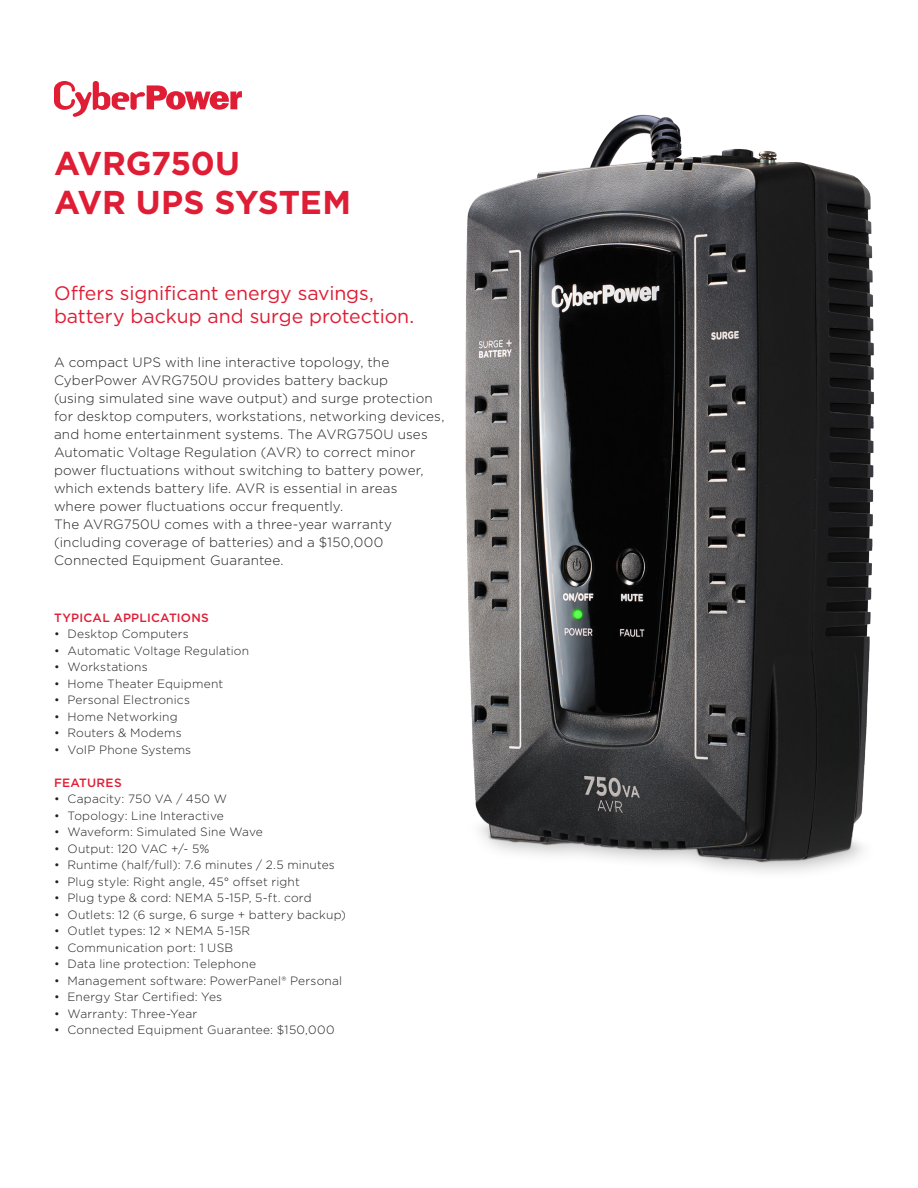
<style>
.page{position:relative;width:918px;height:1188px;background:#fff}
.page>*{position:absolute;margin:0;border:0;box-sizing:border-box;transform-origin:0 0}
.WCAG_Product_Title_Front_Page{font:700 33px/39px "Gotham";letter-spacing:-.005em;color:#df1d35}
.WCAG_Subhead{font:19.5px/23.4px "Gotham";color:#df1d35}
.WCAG_Paragraph{font:300 13.5px/18px "Gotham";letter-spacing:.01em;color:#231f20}
.t1{font:300 12px "Gotham";letter-spacing:.015em;color:#231f20}
.WCAG_Bullet_Header{font:500 12px "Gotham";letter-spacing:.02em;color:#df1d35}
</style>
<div class="page">
<img style="left:465px;top:114px;width:409px;height:759px">
<svg style="left:54px;top:81px;width:188px;height:36px"></svg>
<p class="WCAG_Product_Title_Front_Page" style="left:54px;top:144px;width:299px">AVRG750U<br>AVR UPS SYSTEM</p>
<p class="WCAG_Subhead" style="left:54px;top:281px;width:362px">Offers significant energy savings, battery backup and surge protection.</p>
<p class="WCAG_Paragraph" style="left:54px;top:353px;width:392px">A compact UPS with line interactive topology, the CyberPower AVRG750U provides battery backup<br>(using simulated sine wave output) and surge protection for desktop computers, workstations, networking devices, and home entertainment systems. The AVRG750U uses Automatic Voltage Regulation (AVR) to correct minor power fluctuations without switching to battery power, which extends battery life. AVR is essential in areas<br>where power fluctuations occur frequently.<br>The AVRG750U comes with a three-year warranty (including coverage of batteries) and a $150,000<br>Connected Equipment Guarantee.</p>
<p class="WCAG_Bullet_Header" style="left:54px;top:610px;width:156px">TYPICAL APPLICATIONS</p>
<p class="t1" style="left:54px;top:626px;width:136px">• Desktop Computers</p>
<p class="t1" style="left:54px;top:643px;width:197px">• Automatic Voltage Regulation</p>
<p class="t1" style="left:54px;top:659px;width:95px">• Workstations</p>
<p class="t1" style="left:54px;top:676px;width:171px">• Home Theater Equipment</p>
<p class="t1" style="left:54px;top:692px;width:138px">• Personal Electronics</p>
<p class="t1" style="left:54px;top:709px;width:125px">• Home Networking</p>
<p class="t1" style="left:54px;top:725px;width:129px">• Routers &amp; Modems</p>
<p class="t1" style="left:54px;top:742px;width:139px">• VoIP Phone Systems</p>
<p class="WCAG_Bullet_Header" style="left:54px;top:775px;width:69px">FEATURES</p>
<p class="t1" style="left:54px;top:791px;width:174px">• Capacity: 750 VA / 450 W</p>
<p class="t1" style="left:54px;top:808px;width:171px">• Topology: Line Interactive</p>
<p class="t1" style="left:54px;top:824px;width:210px">• Waveform: Simulated Sine Wave</p>
<p class="t1" style="left:54px;top:841px;width:157px">• Output: 120 VAC +/- 5%</p>
<p class="t1" style="left:54px;top:857px;width:282px">• Runtime (half/full): 7.6 minutes / 2.5 minutes</p>
<p class="t1" style="left:54px;top:874px;width:247px">• Plug style: Right angle, 45° offset right</p>
<p class="t1" style="left:54px;top:890px;width:259px">• Plug type &amp; cord: NEMA 5-15P, 5-ft. cord</p>
<p class="t1" style="left:54px;top:907px;width:294px">• Outlets: 12 (6 surge, 6 surge + battery backup)</p>
<p class="t1" style="left:54px;top:923px;width:198px">• Outlet types: 12 × NEMA 5-15R</p>
<p class="t1" style="left:54px;top:940px;width:181px">• Communication port: 1 USB</p>
<p class="t1" style="left:54px;top:956px;width:204px">• Data line protection: Telephone</p>
<p class="t1" style="left:54px;top:973px;width:290px">• Management software: PowerPanel® Personal</p>
<p class="t1" style="left:54px;top:989px;width:170px">• Energy Star Certified: Yes</p>
<p class="t1" style="left:54px;top:1006px;width:145px">• Warranty: Three-Year</p>
<p class="t1" style="left:54px;top:1022px;width:282px">• Connected Equipment Guarantee: $150,000</p>
</div>
